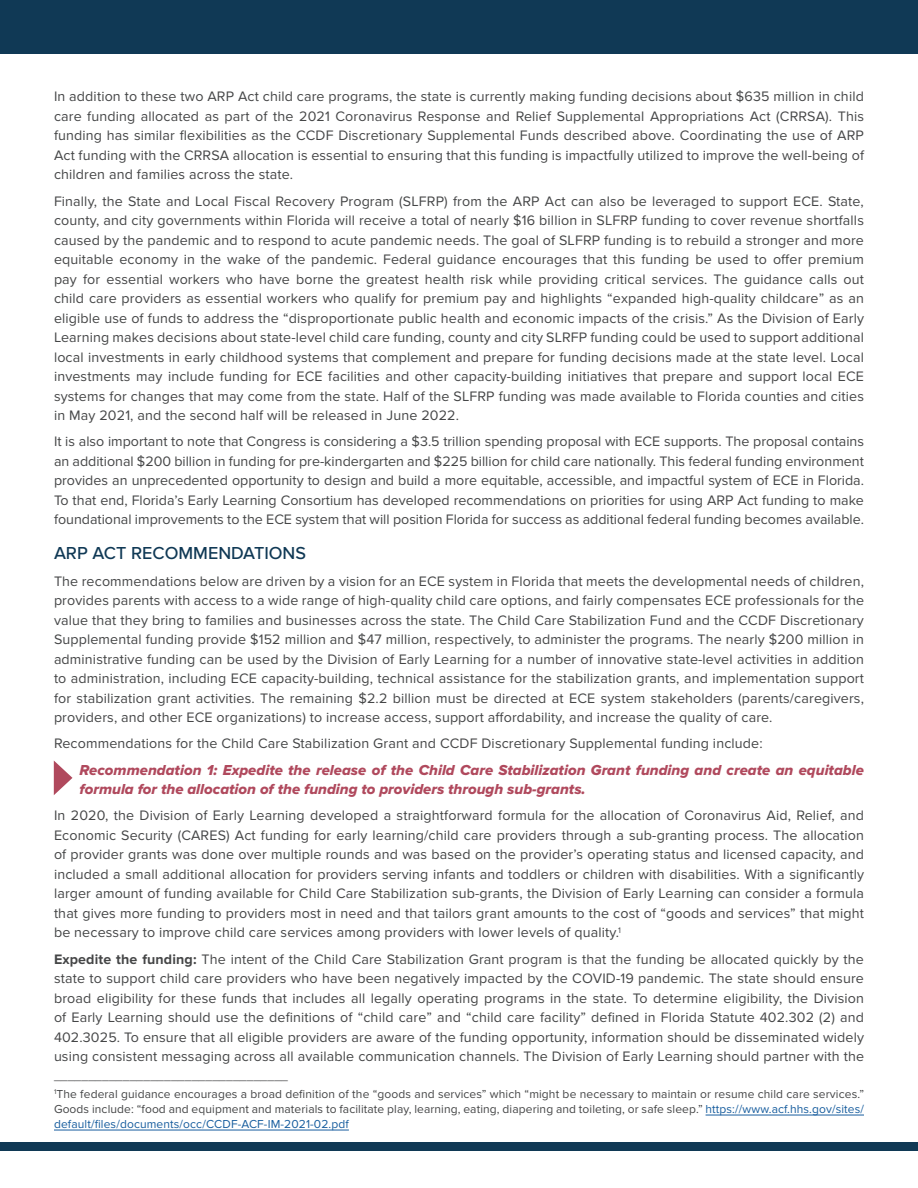
<style>
.page{position:relative;width:918px;height:1188px;background:#fff}
.page>*{position:absolute;margin:0;border:0;box-sizing:border-box;transform-origin:0 0}
.subhead_2{font:500 18px "Proxima Nova";color:#103955}
.Recc{font:15px/19.5px "Proxima Nova Extrabld It";color:#b0495d}
.Body_1{font:14.25px/19.5px "Proxima Nova";letter-spacing:.01em;color:#454647;text-align:justify}
.Body_1-2{font:12px/15px "Proxima Nova";letter-spacing:.01em;color:#454647;text-align:justify}
.s1{font-weight:700}
.s2{color:#175d9e}
</style>
<div class="page">
<div style="left:0;top:1143px;width:918px;height:8px;background:#103955"></div>
<div style="left:0;top:0;width:918px;height:54px;background:#103955"></div>
<hr style="left:706px;top:1115px;width:158px;height:1px;background:#175d9e">
<hr style="left:54px;top:1130px;width:295px;height:1px;background:#175d9e">
<svg style="left:54px;top:761px;width:18px;height:34px"></svg>
<p class="Body_1" style="left:54px;top:87px;width:812px">In addition to these two ARP Act child care programs, the state is currently making funding decisions about $635 million in child care funding allocated as part of the 2021 Coronavirus Response and Relief Supplemental Appropriations Act (CRRSA). This funding has similar flexibilities as the CCDF Discretionary Supplemental Funds described above. Coordinating the use of ARP Act funding with the CRRSA allocation is essential to ensuring that this funding is impactfully utilized to improve the well-being of children and families across the state.</p>
<p class="Body_1" style="left:54px;top:192px;width:812px">Finally, the State and Local Fiscal Recovery Program (SLFRP) from the ARP Act can also be leveraged to support ECE. State, county, and city governments within Florida will receive a total of nearly $16 billion in SLFRP funding to cover revenue shortfalls caused by the pandemic and to respond to acute pandemic needs. The goal of SLFRP funding is to rebuild a stronger and more equitable economy in the wake of the pandemic. Federal guidance encourages that this funding be used to offer premium pay for essential workers who have borne the greatest health risk while providing critical services. The guidance calls out child care providers as essential workers who qualify for premium pay and highlights “expanded high-quality childcare” as an eligible use of funds to address the “disproportionate public health and economic impacts of the crisis.” As the Division of Early Learning makes decisions about state-level child care funding, county and city SLRFP funding could be used to support additional local investments in early childhood systems that complement and prepare for funding decisions made at the state level. Local investments may include funding for ECE facilities and other capacity-building initiatives that prepare and support local ECE systems for changes that may come from the state. Half of the SLFRP funding was made available to Florida counties and cities in May 2021, and the second half will be released in June 2022.</p>
<p class="Body_1" style="left:54px;top:432px;width:812px">It is also important to note that Congress is considering a $3.5 trillion spending proposal with ECE supports. The proposal contains an additional $200 billion in funding for pre-kindergarten and $225 billion for child care nationally. This federal funding environment provides an unprecedented opportunity to design and build a more equitable, accessible, and impactful system of ECE in Florida.<br>To that end, Florida’s Early Learning Consortium has developed recommendations on priorities for using ARP Act funding to make foundational improvements to the ECE system that will position Florida for success as additional federal funding becomes available.</p>
<p class="subhead_2" style="left:54px;top:543px;width:254px">ARP ACT RECOMMENDATIONS</p>
<p class="Body_1" style="left:54px;top:572px;width:812px">The recommendations below are driven by a vision for an ECE system in Florida that meets the developmental needs of children, provides parents with access to a wide range of high-quality child care options, and fairly compensates ECE professionals for the value that they bring to families and businesses across the state. The Child Care Stabilization Fund and the CCDF Discretionary Supplemental funding provide $152 million and $47 million, respectively, to administer the programs. The nearly $200 million in administrative funding can be used by the Division of Early Learning for a number of innovative state-level activities in addition to administration, including ECE capacity-building, technical assistance for the stabilization grants, and implementation support for stabilization grant activities. The remaining $2.2 billion must be directed at ECE system stakeholders (parents/caregivers, providers, and other ECE organizations) to increase access, support affordability, and increase the quality of care.</p>
<p class="Body_1" style="left:54px;top:734px;width:710px">Recommendations for the Child Care Stabilization Grant and CCDF Discretionary Supplemental funding include:</p>
<p class="Recc" style="left:80px;top:761px;width:786px">Recommendation 1: Expedite the release of the Child Care Stabilization Grant funding and create an equitable formula for the allocation of the funding to providers through sub-grants.</p>
<p class="Body_1" style="left:54px;top:806px;width:812px">In 2020, the Division of Early Learning developed a straightforward formula for the allocation of Coronavirus Aid, Relief, and Economic Security (CARES) Act funding for early learning/child care providers through a sub-granting process. The allocation of provider grants was done over multiple rounds and was based on the provider’s operating status and licensed capacity, and included a small additional allocation for providers serving infants and toddlers or children with disabilities. With a significantly larger amount of funding available for Child Care Stabilization sub-grants, the Division of Early Learning can consider a formula that gives more funding to providers most in need and that tailors grant amounts to the cost of “goods and services” that might be necessary to improve child care services among providers with lower levels of quality.<sup>1</sup></p>
<p class="Body_1" style="left:54px;top:950px;width:812px"><span class="s1">Expedite the funding:</span> The intent of the Child Care Stabilization Grant program is that the funding be allocated quickly by the state to support child care providers who have been negatively impacted by the COVID-19 pandemic. The state should ensure broad eligibility for these funds that includes all legally operating programs in the state. To determine eligibility, the Division of Early Learning should use the definitions of “child care” and “child care facility” defined in Florida Statute 402.302 (2) and 402.3025. To ensure that all eligible providers are aware of the funding opportunity, information should be disseminated widely using consistent messaging across all available communication channels. The Division of Early Learning should partner with the</p>
<p class="Body_1-2" style="left:54px;top:1069px;width:236px">__________________________________</p>
<p class="Body_1-2" style="left:54px;top:1087px;width:812px"><sup>1</sup>The federal guidance encourages a broad definition of the “goods and services” which “might be necessary to maintain or resume child care services.” Goods include: “food and equipment and materials to facilitate play, learning, eating, diapering and toileting, or safe sleep.” <span class="s2">https://www.acf.hhs.gov/sites/ default/files/documents/occ/CCDF-ACF-IM-2021-02.pdf</span></p>
</div>
